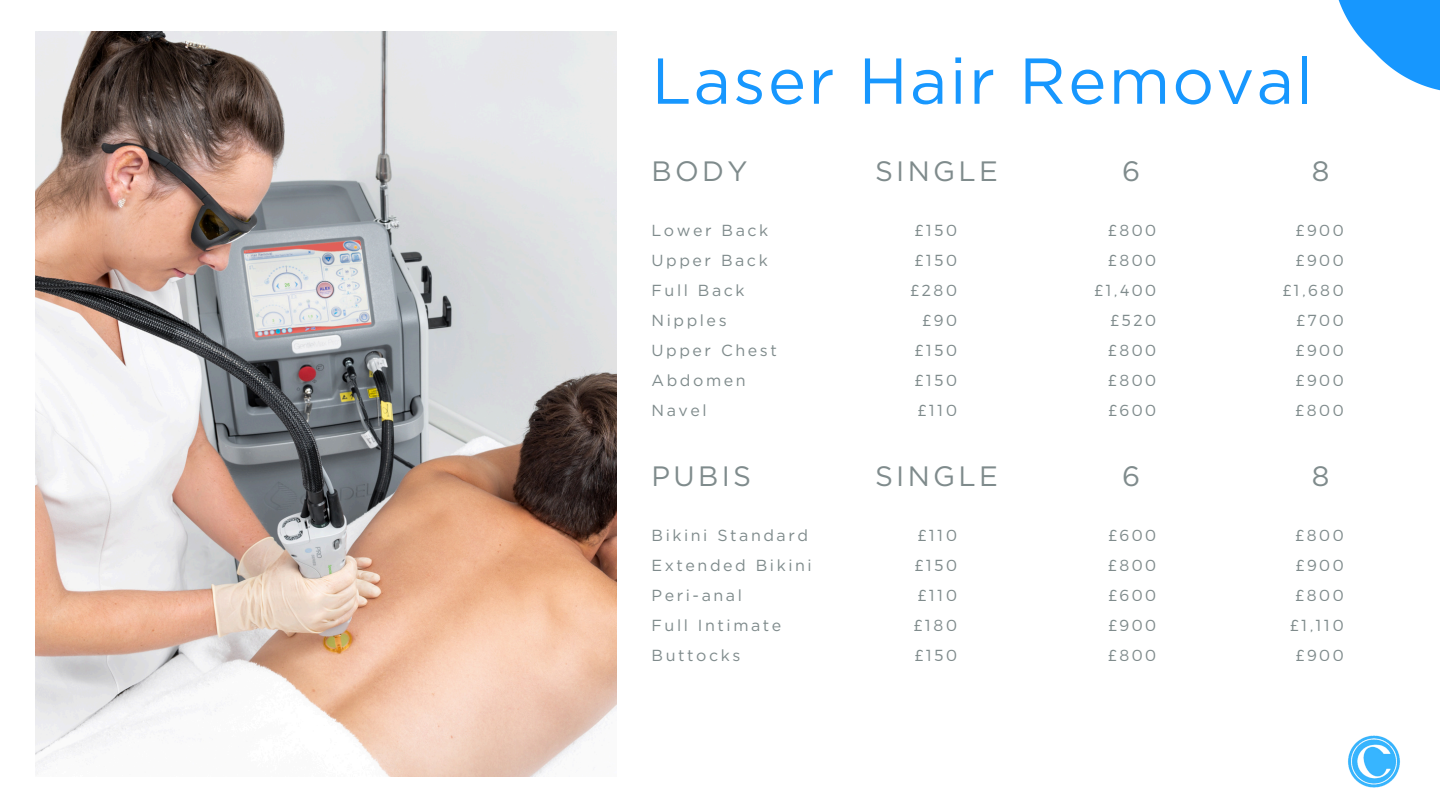
<style>
.page{position:relative;width:1440px;height:810px;background:#fff}
.page>*{position:absolute;margin:0;border:0;box-sizing:border-box;transform-origin:0 0}
.t1{font:64.7px "Gotham";letter-spacing:.035em;color:#1797fe}
.t2{font:28px "Gotham";letter-spacing:.12em;color:#7f8b8c}
.t3{font:300 16px "Montserrat";letter-spacing:.16em;color:#7f8b8c}
.t4{font:16px "Gotham";letter-spacing:.16em;color:#7f8b8c}
</style>
<div class="page">
<img style="left:36px;top:32px;width:580px;height:744px">
<svg style="left:1338px;top:0;width:102px;height:91px"></svg>
<img style="left:1348px;top:735px;width:52px;height:53px">
<p class="t1" style="left:652px;top:42px;width:663px">Laser Hair Removal</p>
<p class="t2" style="left:652px;top:154px;width:98px">BODY</p>
<p class="t2" style="left:875px;top:154px;width:124px">SINGLE</p>
<p class="t2" style="left:1122px;top:154px;width:20px">6</p>
<p class="t2" style="left:1312px;top:154px;width:19px">8</p>
<h1 class="t4" style="left:652px;top:220px;width:118px">Lower Back</h1>
<h2 class="t4" style="left:652px;top:250px;width:118px">Upper Back</h2>
<h2 class="t4" style="left:652px;top:280px;width:95px">Full Back</h2>
<p class="t4" style="left:652px;top:310px;width:77px">Nipples</p>
<p class="t4" style="left:652px;top:340px;width:127px">Upper Chest</p>
<p class="t4" style="left:652px;top:370px;width:96px">Abdomen</p>
<p class="t4" style="left:652px;top:400px;width:57px">Navel</p>
<p class="t3" style="left:915px;top:220px;width:44px">£150</p>
<p class="t3" style="left:915px;top:250px;width:44px">£150</p>
<p class="t3" style="left:911px;top:280px;width:48px">£280</p>
<p class="t3" style="left:923px;top:310px;width:36px">£90</p>
<p class="t3" style="left:915px;top:340px;width:44px">£150</p>
<p class="t3" style="left:915px;top:370px;width:44px">£150</p>
<p class="t3" style="left:918px;top:400px;width:41px">£110</p>
<p class="t3" style="left:1108px;top:220px;width:50px">£800</p>
<p class="t3" style="left:1108px;top:250px;width:50px">£800</p>
<p class="t3" style="left:1095px;top:280px;width:63px">£1,400</p>
<p class="t3" style="left:1111px;top:310px;width:47px">£520</p>
<p class="t3" style="left:1108px;top:340px;width:50px">£800</p>
<p class="t3" style="left:1108px;top:370px;width:50px">£800</p>
<p class="t3" style="left:1108px;top:400px;width:49px">£600</p>
<p class="t3" style="left:1296px;top:220px;width:49px">£900</p>
<p class="t3" style="left:1296px;top:250px;width:49px">£900</p>
<p class="t3" style="left:1283px;top:280px;width:63px">£1,680</p>
<p class="t3" style="left:1297px;top:310px;width:49px">£700</p>
<p class="t3" style="left:1296px;top:340px;width:49px">£900</p>
<p class="t3" style="left:1296px;top:370px;width:49px">£900</p>
<p class="t3" style="left:1296px;top:400px;width:50px">£800</p>
<p class="t2" style="left:652px;top:459px;width:101px">PUBIS</p>
<p class="t2" style="left:875px;top:459px;width:124px">SINGLE</p>
<p class="t2" style="left:1122px;top:459px;width:20px">6</p>
<p class="t2" style="left:1312px;top:459px;width:19px">8</p>
<p class="t4" style="left:652px;top:525px;width:158px">Bikini Standard</p>
<h2 class="t4" style="left:652px;top:555px;width:162px">Extended Bikini</h2>
<h2 class="t4" style="left:652px;top:585px;width:92px">Peri-anal</h2>
<p class="t4" style="left:652px;top:615px;width:131px">Full Intimate</p>
<p class="t4" style="left:652px;top:645px;width:90px">Buttocks</p>
<p class="t3" style="left:918px;top:525px;width:41px">£110</p>
<p class="t3" style="left:915px;top:555px;width:44px">£150</p>
<p class="t3" style="left:918px;top:585px;width:41px">£110</p>
<p class="t3" style="left:914px;top:615px;width:45px">£180</p>
<p class="t3" style="left:915px;top:645px;width:44px">£150</p>
<p class="t3" style="left:1108px;top:525px;width:49px">£600</p>
<p class="t3" style="left:1108px;top:555px;width:50px">£800</p>
<p class="t3" style="left:1108px;top:585px;width:49px">£600</p>
<p class="t3" style="left:1108px;top:615px;width:49px">£900</p>
<p class="t3" style="left:1108px;top:645px;width:50px">£800</p>
<p class="t3" style="left:1296px;top:525px;width:50px">£800</p>
<p class="t3" style="left:1296px;top:555px;width:49px">£900</p>
<p class="t3" style="left:1296px;top:585px;width:50px">£800</p>
<p class="t3" style="left:1290px;top:615px;width:55px">£1,110</p>
<p class="t3" style="left:1296px;top:645px;width:49px">£900</p>
</div>
